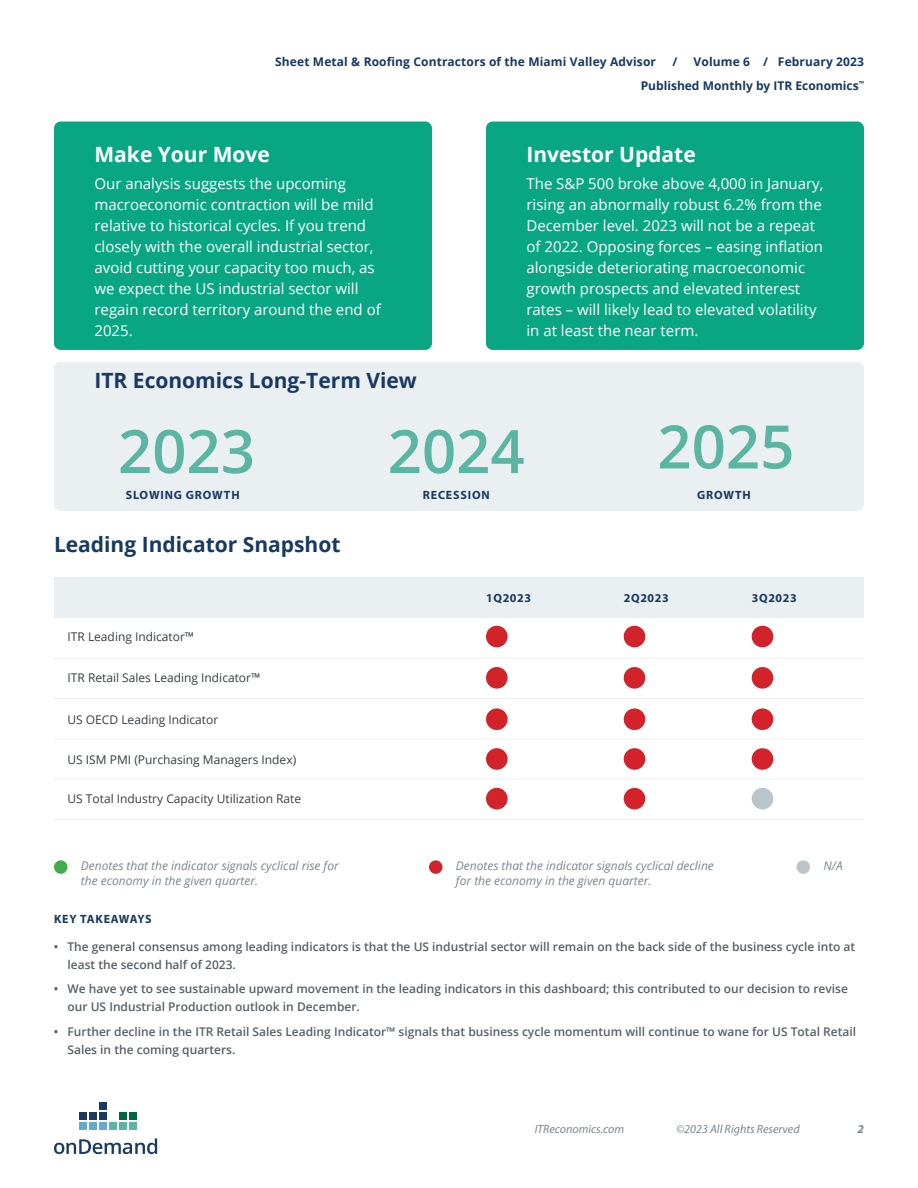
<style>
.page{position:relative;width:918px;height:1188px;background:#fff}
.page>*{position:absolute;margin:0;border:0;box-sizing:border-box;transform-origin:0 0}
.t1{font:600 60px "Open Sans";color:#5ab5a2}
.t2{font:700 21px "Open Sans";color:#183961}
.t3{font:700 21px "Open Sans";color:#fff}
.t4{font:15px/21px "Open Sans";color:#fff}
.t5{font:600 12px/18px "Open Sans";color:#576066}
.t6{font:italic 12px/15px "Open Sans";color:#7a868e}
.t7{font:12px "Open Sans";color:#373d42}
.t8{font:700 12px/24.6px "Open Sans";letter-spacing:.01em;color:#183961;text-align:right}
.t9{font:700 12px "Myriad Pro";letter-spacing:.065em;color:#183961}
.t10{font:italic 12px "Myriad Pro";color:#7a868e}
.t11{font:italic 700 12px "Myriad Pro";color:#7a868e}
</style>
<div class="page">
<svg style="left:54px;top:1138px;width:103px;height:16px"></svg>
<div style="left:109px;top:1122px;width:8px;height:8px;background:#5ab5a2"></div>
<div style="left:119px;top:1122px;width:8px;height:8px;background:#5ab5a2"></div>
<div style="left:129px;top:1122px;width:8px;height:8px;background:#5ab5a2"></div>
<div style="left:99px;top:1122px;width:8px;height:8px;background:#65a9d2"></div>
<div style="left:89px;top:1122px;width:8px;height:8px;background:#65a9d2"></div>
<div style="left:79px;top:1122px;width:8px;height:8px;background:#65a9d2"></div>
<div style="left:119px;top:1112px;width:8px;height:8px;background:#006742"></div>
<div style="left:99px;top:1112px;width:8px;height:8px;background:#183961"></div>
<div style="left:89px;top:1112px;width:8px;height:8px;background:#183961"></div>
<div style="left:79px;top:1112px;width:8px;height:8px;background:#183961"></div>
<div style="left:129px;top:1112px;width:8px;height:8px;background:#006742"></div>
<div style="left:99px;top:1102px;width:8px;height:8px;background:#183961"></div>
<div style="left:54px;top:362px;width:810px;height:149px;background:#eaeff2;border-radius:7px"></div>
<div style="left:54px;top:122px;width:378px;height:228px;background:#09a684;border-radius:7px"></div>
<div style="left:486px;top:122px;width:378px;height:228px;background:#09a684;border-radius:7px"></div>
<div style="left:54px;top:860px;width:14px;height:14px;background:#41ad49;border-radius:50%"></div>
<div style="left:429px;top:860px;width:13px;height:14px;background:#d2232a;border-radius:50%"></div>
<div style="left:796px;top:860px;width:14px;height:14px;background:#bbc4ca;border-radius:50%"></div>
<div style="left:54px;top:577px;width:810px;height:40px;background:#eaeff2"></div>
<hr style="left:54px;top:658px;width:810px;height:1px;background:#eaeff2">
<hr style="left:54px;top:698px;width:810px;height:1px;background:#eaeff2">
<hr style="left:54px;top:739px;width:810px;height:1px;background:#eaeff2">
<hr style="left:54px;top:819px;width:810px;height:1px;background:#eaeff2">
<hr style="left:54px;top:779px;width:810px;height:1px;background:#eaeff2">
<div style="left:486px;top:626px;width:22px;height:21px;background:#d2232a;border-radius:50%"></div>
<div style="left:486px;top:708px;width:22px;height:22px;background:#d2232a;border-radius:50%"></div>
<div style="left:486px;top:748px;width:22px;height:22px;background:#d2232a;border-radius:50%"></div>
<div style="left:752px;top:788px;width:21px;height:21px;background:#bbc4ca;border-radius:50%"></div>
<div style="left:624px;top:708px;width:21px;height:22px;background:#d2232a;border-radius:50%"></div>
<div style="left:624px;top:626px;width:21px;height:21px;background:#d2232a;border-radius:50%"></div>
<div style="left:752px;top:667px;width:21px;height:22px;background:#d2232a;border-radius:50%"></div>
<div style="left:752px;top:708px;width:21px;height:22px;background:#d2232a;border-radius:50%"></div>
<div style="left:624px;top:748px;width:21px;height:22px;background:#d2232a;border-radius:50%"></div>
<div style="left:752px;top:748px;width:21px;height:22px;background:#d2232a;border-radius:50%"></div>
<div style="left:486px;top:788px;width:22px;height:21px;background:#d2232a;border-radius:50%"></div>
<div style="left:624px;top:788px;width:21px;height:21px;background:#d2232a;border-radius:50%"></div>
<div style="left:752px;top:626px;width:21px;height:21px;background:#d2232a;border-radius:50%"></div>
<div style="left:624px;top:667px;width:21px;height:22px;background:#d2232a;border-radius:50%"></div>
<div style="left:486px;top:667px;width:22px;height:22px;background:#d2232a;border-radius:50%"></div>
<p class="t8" style="left:275px;top:49px;width:382px">Sheet Metal &amp; Roofing Contractors of the Miami Valley Advisor</p>
<p class="t8" style="left:672px;top:49px;width:6px">/</p>
<p class="t8" style="left:641px;top:49px;width:225px">Volume 6 / February 2023<br>Published Monthly by ITR Economics<sup>™</sup></p>
<h2 class="t3" style="left:94px;top:139px;width:177px">Make Your Move</h2>
<h2 class="t3" style="left:526px;top:139px;width:171px">Investor Update</h2>
<p class="t4" style="left:94px;top:172px;width:288px">Our analysis suggests the upcoming macroeconomic contraction will be mild relative to historical cycles. If you trend closely with the overall industrial sector, avoid cutting your capacity too much, as we expect the US industrial sector will regain record territory around the end of 2025.</p>
<p class="t4" style="left:526px;top:172px;width:299px">The S&amp;P 500 broke above 4,000 in January, rising an abnormally robust 6.2% from the December level. 2023 will not be a repeat of 2022. Opposing forces – easing inflation alongside deteriorating macroeconomic growth prospects and elevated interest rates – will likely lead to elevated volatility in at least the near term.</p>
<h2 class="t2" style="left:94px;top:365px;width:324px">ITR Economics Long-Term View</h2>
<h1 class="t1" style="left:118px;top:410px;width:139px">2023</h1>
<h1 class="t1" style="left:388px;top:410px;width:139px">2024</h1>
<h1 class="t1" style="left:657px;top:406px;width:139px">2025</h1>
<p class="t9" style="left:126px;top:487px;width:115px">SLOWING GROWTH</p>
<p class="t9" style="left:423px;top:487px;width:69px">RECESSION</p>
<p class="t9" style="left:697px;top:487px;width:55px">GROWTH</p>
<h2 class="t2" style="left:54px;top:529px;width:288px">Leading Indicator Snapshot</h2>
<p class="t7" style="left:68px;top:629px;width:128px">ITR Leading Indicator™</p>
<p class="t7" style="left:68px;top:670px;width:194px">ITR Retail Sales Leading Indicator™</p>
<p class="t7" style="left:68px;top:711px;width:152px">US OECD Leading Indicator</p>
<p class="t7" style="left:68px;top:751px;width:230px">US ISM PMI (Purchasing Managers Index)</p>
<p class="t7" style="left:68px;top:791px;width:235px">US Total Industry Capacity Utilization Rate</p>
<p class="t9" style="left:486px;top:590px;width:47px">1Q2023</p>
<p class="t9" style="left:624px;top:590px;width:47px">2Q2023</p>
<p class="t9" style="left:752px;top:590px;width:47px">3Q2023</p>
<p class="t6" style="left:81px;top:857px;width:259px">Denotes that the indicator signals cyclical rise for the economy in the given quarter.</p>
<p class="t6" style="left:456px;top:857px;width:259px">Denotes that the indicator signals cyclical decline for the economy in the given quarter.</p>
<p class="t6" style="left:823px;top:857px;width:21px">N/A</p>
<p class="t9" style="left:54px;top:911px;width:99px">KEY TAKEAWAYS</p>
<p class="t5" style="left:67px;top:937px;width:789px;text-indent:-14px">• The general consensus among leading indicators is that the US industrial sector will remain on the back side of the business cycle into at least the second half of 2023.</p>
<p class="t5" style="left:67px;top:980px;width:782px;text-indent:-14px">• We have yet to see sustainable upward movement in the leading indicators in this dashboard; this contributed to our decision to revise our US Industrial Production outlook in December.</p>
<p class="t5" style="left:67px;top:1022px;width:790px;text-indent:-14px">• Further decline in the ITR Retail Sales Leading Indicator™ signals that business cycle momentum will continue to wane for US Total Retail<br>Sales in the coming quarters.</p>
<p class="t10" style="left:535px;top:1121px;width:91px">ITReconomics.com</p>
<p class="t10" style="left:676px;top:1121px;width:125px">©2023 All Rights Reserved</p>
<p class="t11" style="left:858px;top:1121px;width:8px">2</p>
</div>
